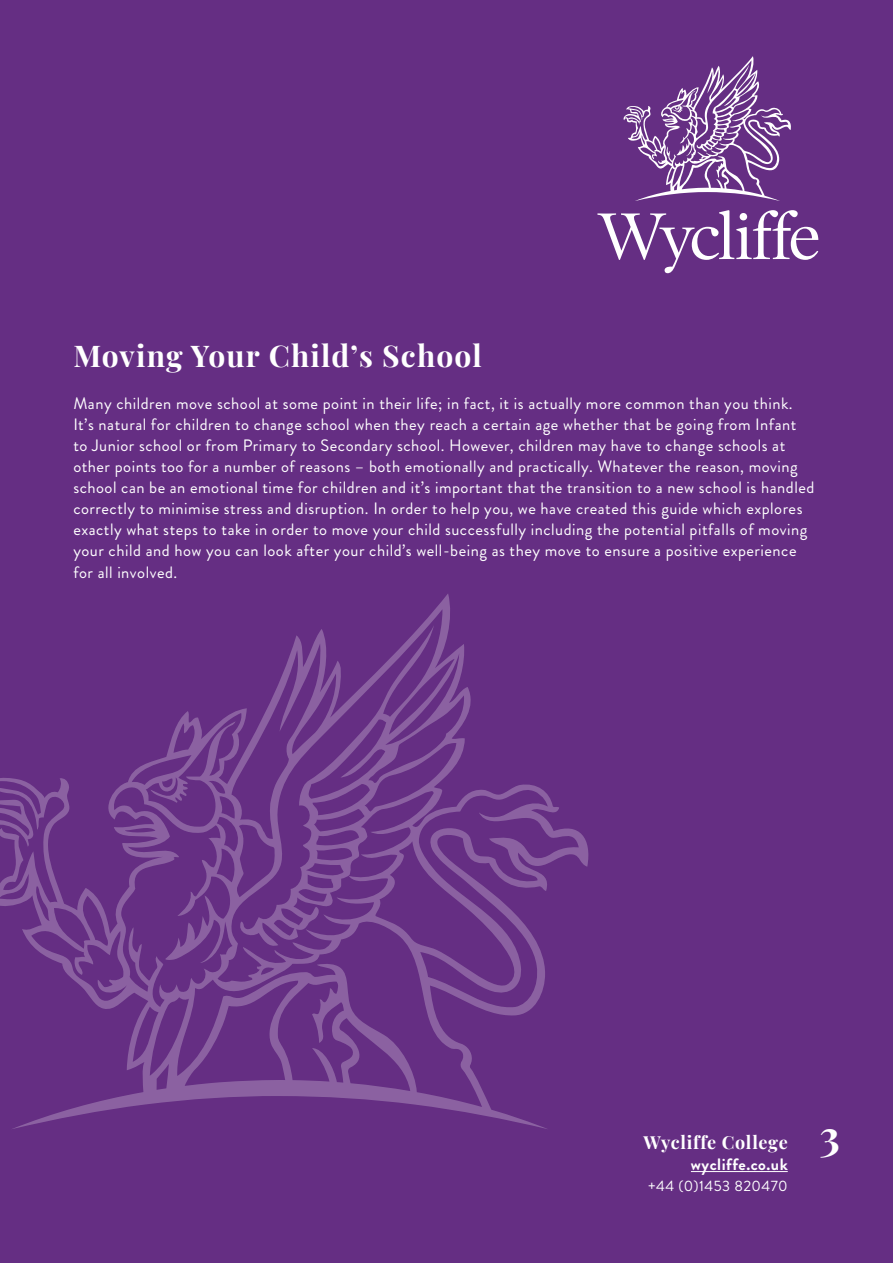
<style>
.page{position:relative;width:893px;height:1263px;background:#652e83}
.page>*{position:absolute;margin:0;border:0;box-sizing:border-box;transform-origin:0 0}
.t1{font:700 42px "Playfair Display";color:#fff}
.t2{font:700 30px "Playfair Display";letter-spacing:.04em;color:#fff}
.t3{font:700 18px "Playfair Display";letter-spacing:.04em;color:#fff}
.t4{font:16.5px/21px "Brandon Grotesque";letter-spacing:.03em;color:#fff}
.t5{font:700 16.5px "Brandon Grotesque";letter-spacing:.03em;color:#fff}
.t6{font:15px "Brandon Grotesque";letter-spacing:.03em;color:#fff}
</style>
<div class="page">
<hr style="left:691px;top:1171px;width:97px;height:1px;background:#fff">
<svg style="left:0;top:594px;width:589px;height:535px"></svg>
<svg style="left:597px;top:210px;width:221px;height:63px"></svg>
<svg style="left:623px;top:56px;width:168px;height:145px"></svg>
<h2 class="t2" style="left:73px;top:343px;width:410px">Moving Your Child’s School</h2>
<p class="t4" style="left:73px;top:395px;width:742px">Many children move school at some point in their life; in fact, it is actually more common than you think.<br>It’s natural for children to change school when they reach a certain age whether that be going from Infant to Junior school or from Primary to Secondary school. However, children may have to change schools at other points too for a number of reasons – both emotionally and practically. Whatever the reason, moving school can be an emotional time for children and it’s important that the transition to a new school is handled correctly to minimise stress and disruption. In order to help you, we have created this guide which explores exactly what steps to take in order to move your child successfully including the potential pitfalls of moving your child and how you can look after your child’s well-being as they move to ensure a positive experience</p>
<p class="t4" style="left:73px;top:565px;width:105px">for all involved.</p>
<p class="t3" style="left:644px;top:1135px;width:146px">Wycliffe College</p>
<p class="t5" style="left:691px;top:1158px;width:98px">wycliffe.co.uk</p>
<p class="t6" style="left:648px;top:1181px;width:141px">+44 (0)1453 820470</p>
<h1 class="t1" style="left:820px;top:1118px;width:22px">3</h1>
</div>
